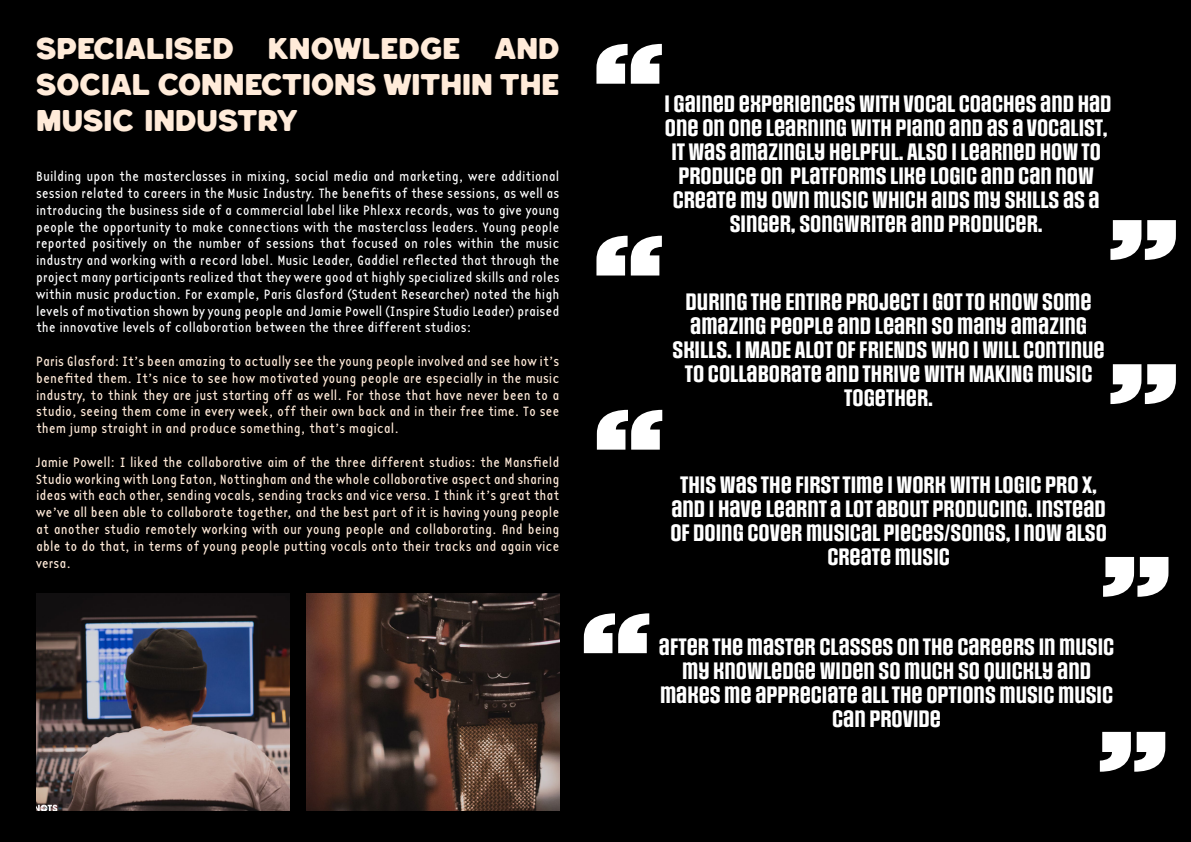
<style>
.page{position:relative;width:1191px;height:842px;background:#fff}
.page>*{position:absolute;margin:0;border:0;box-sizing:border-box;transform-origin:0 0}
.t1{font:900 100px/191.8px "Wedding Gothic ATF";color:#fff}
.t2{font:30px/36px "Hemisphers Bold Sans";color:#ffebd9;text-align:justify}
.t3{font:700 20px/24px "Social Gothic";color:#fff;text-align:center}
.t4{font:14px/16.8px "Base 12 Sans OT";color:#ffebd9;text-align:justify}
.t5{font:14px/16.8px "Base 12 Sans OT";color:#fff;text-align:justify}
</style>
<div class="page">
<div style="left:595px;top:0;width:596px;height:842px;background:#000"></div>
<div style="left:0;top:0;width:595px;height:842px;background:#000"></div>
<img style="left:36px;top:594px;width:253px;height:216px">
<img style="left:306px;top:594px;width:253px;height:216px">
<h2 class="t2" style="left:36px;top:32px;width:525px">SPECIALISED KNOWLEDGE AND SOCIAL CONNECTIONS WITHIN THE MUSIC INDUSTRY</h2>
<h1 class="t1" style="left:591px;top:-18px;width:76px">“ “</h1>
<p class="t3" style="left:664px;top:93px;width:449px">I GAINED EXPERIENCES WITH VOCAL COACHES AND HAD ONE ON ONE LEARNING WITH PIANO AND AS A VOCALIST, IT WAS AMAZINGLY HELPFUL. ALSO I LEARNED HOW TO PRODUCE ON PLATFORMS LIKE LOGIC AND CAN NOW CREATE MY OWN MUSIC WHICH AIDS MY SKILLS AS A SINGER, SONGWRITER AND PRODUCER.</p>
<p class="t5" style="left:36px;top:168px;width:525px">Building upon the masterclasses in mixing, social media and marketing, were additional session related to careers in the Music Industry. The benefits of these sessions, as well as introducing the business side of a commercial label like Phlexx records, was to give young people the opportunity to make connections with the masterclass leaders. Young people reported positively on the number of sessions that focused on roles within the music industry and working with a record label. Music Leader, Gaddiel reflected that through the project many participants realized that they were good at highly specialized skills and roles within music production. For example, Paris Glasford (Student Researcher) noted the high levels of motivation shown by young people and Jamie Powell (Inspire Studio Leader) praised the innovative levels of collaboration between the three different studios:</p>
<p class="t4" style="left:36px;top:353px;width:525px">Paris Glasford: It’s been amazing to actually see the young people involved and see how it’s benefited them. It’s nice to see how motivated young people are especially in the music industry, to think they are just starting off as well. For those that have never been to a studio, seeing them come in every week, off their own back and in their free time. To see them jump straight in and produce something, that’s magical.</p>
<p class="t4" style="left:36px;top:454px;width:525px">Jamie Powell: I liked the collaborative aim of the three different studios: the Mansfield Studio working with Long Eaton, Nottingham and the whole collaborative aspect and sharing ideas with each other, sending vocals, sending tracks and vice versa. I think it’s great that we’ve all been able to collaborate together, and the best part of it is having young people at another studio remotely working with our young people and collaborating. And being able to do that, in terms of young people putting vocals onto their tracks and again vice versa.</p>
<h1 class="t1" style="left:1105px;top:180px;width:76px;line-height:144.1px">” ”</h1>
<h3 class="t3" style="left:672px;top:290px;width:434px">DURING THE ENTIRE PROJECT I GOT TO KNOW SOME AMAZING PEOPLE AND LEARN SO MANY AMAZING SKILLS. I MADE ALOT OF FRIENDS WHO I WILL CONTINUE TO COLLABORATE AND THRIVE WITH MAKING MUSIC TOGETHER.</h3>
<h1 class="t1" style="left:579px;top:342px;width:89px;line-height:203.5px">“ “</h1>
<h3 class="t3" style="left:670px;top:474px;width:438px">THIS WAS THE FIRST TIME I WORK WITH LOGIC PRO X, AND I HAVE LEARNT A LOT ABOUT PRODUCING. INSTEAD OF DOING COVER MUSICAL PIECES/SONGS, I NOW ALSO CREATE MUSIC</h3>
<h1 class="t1" style="left:1094px;top:501px;width:79px;line-height:174.9px">” ”</h1>
<h3 class="t3" style="left:659px;top:636px;width:457px">AFTER THE MASTER CLASSES ON THE CAREERS IN MUSIC MY KNOWLEDGE WIDEN SO MUCH SO QUICKLY AND MAKES ME APPRECIATE ALL THE OPTIONS MUSIC MUSIC CAN PROVIDE</h3>
</div>
